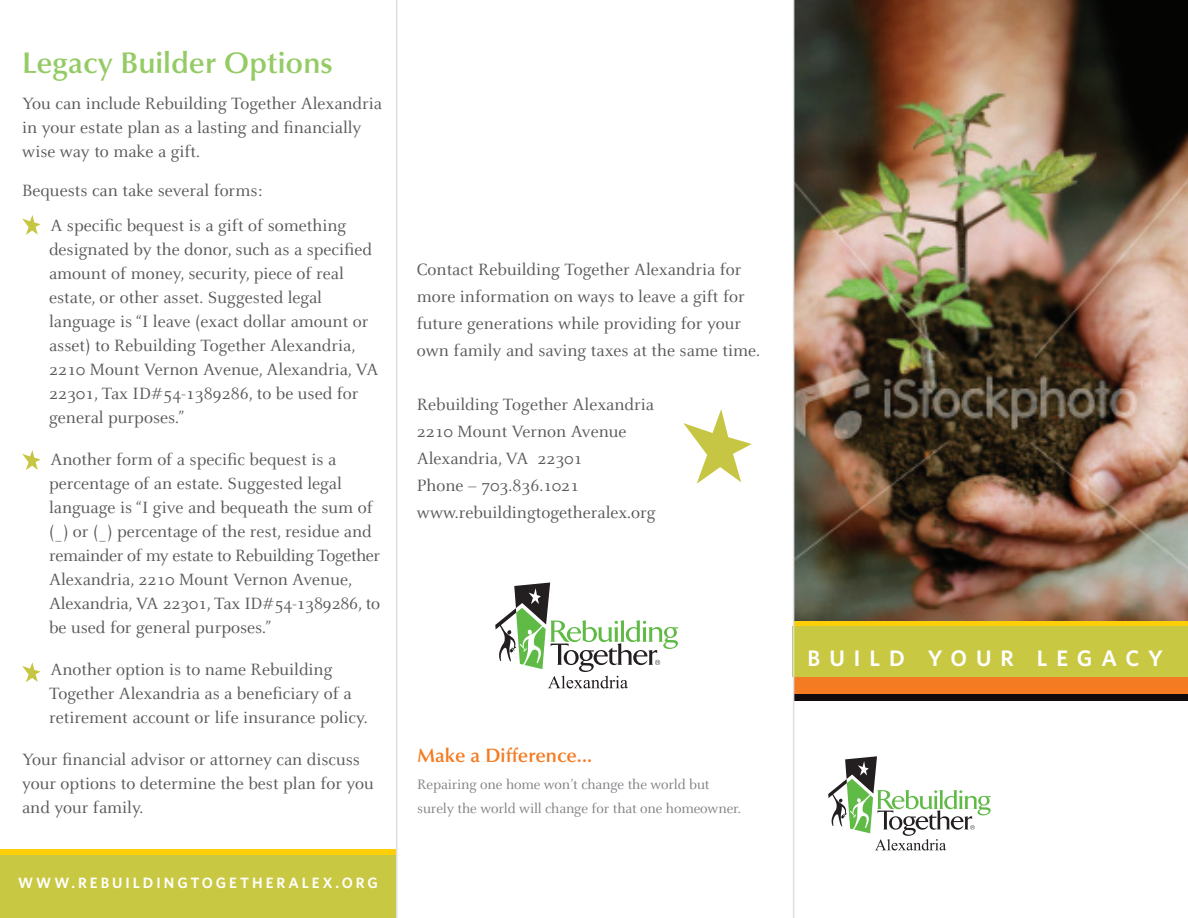
<style>
.page{position:relative;width:1188px;height:918px;background:#fff}
.page>*{position:absolute;margin:0;border:0;box-sizing:border-box;transform-origin:0 0}
.t1{font:600 30px "Optima";color:#94cb64}
.t2{font:600 22.5px "Whitney";letter-spacing:.4em;color:#fff}
.t3{font:600 19.5px "Optima";color:#f47b21}
.t4{font:18px/24px "Celeste";color:#57585a}
.t5{font:15px/24px "Celeste";letter-spacing:-.01em;color:#808285}
.t6{font:600 15px "Whitney";letter-spacing:.2em;color:#fff}
</style>
<div class="page">
<div style="left:0;top:850px;width:396px;height:68px;background:linear-gradient(to right,#fece08,#fece08)"></div>
<div style="left:794px;top:650px;width:394px;height:50px;background:#110a0c"></div>
<img style="left:794px;top:0;width:394px;height:621px">
<div style="left:794px;top:644px;width:394px;height:50px;background:#f47b21"></div>
<div style="left:794px;top:621px;width:394px;height:50px;background:linear-gradient(to right,#fece08,#fece08)"></div>
<div style="left:793px;top:627px;width:395px;height:50px;background:#c9c843"></div>
<svg style="left:683px;top:409px;width:69px;height:75px"></svg>
<svg style="left:828px;top:756px;width:163px;height:94px"></svg>
<svg style="left:495px;top:583px;width:183px;height:105px"></svg>
<div style="left:0;top:856px;width:396px;height:62px;background:#c9c843"></div>
<svg style="left:22px;top:215px;width:19px;height:20px"></svg>
<svg style="left:22px;top:450px;width:19px;height:20px"></svg>
<svg style="left:22px;top:662px;width:19px;height:20px"></svg>
<hr style="left:396px;top:0;width:1px;height:918px;background:#dddee0">
<hr style="left:793px;top:0;width:1px;height:918px;background:#dddee0">
<h1 class="t1" style="left:22px;top:46px;width:312px">Legacy Builder Options</h1>
<p class="t4" style="left:22px;top:92px;width:361px">You can include Rebuilding Together Alexandria in your estate plan as a lasting and financially wise way to make a gift.</p>
<p class="t4" style="left:50px;top:174px;width:297px;line-height:34.5px;text-indent:-28px">Bequests can take several forms:<br>A specific bequest is a gift of something</p>
<p class="t4" style="left:49px;top:238px;width:331px">designated by the donor, such as a specified amount of money, security, piece of real estate, or other asset. Suggested legal language is “I leave (exact dollar amount or asset) to Rebuilding Together Alexandria, 2210 Mount Vernon Avenue, Alexandria, VA 22301, Tax ID#54-1389286, to be used for general purposes.”</p>
<p class="t4" style="left:49px;top:448px;width:333px">Another form of a specific bequest is a percentage of an estate. Suggested legal language is “I give and bequeath the sum of (_) or (_) percentage of the rest, residue and remainder of my estate to Rebuilding Together Alexandria, 2210 Mount Vernon Avenue, Alexandria, VA 22301, Tax ID#54-1389286, to be used for general purposes.”</p>
<p class="t4" style="left:49px;top:658px;width:320px">Another option is to name Rebuilding<br>Together Alexandria as a beneficiary of a retirement account or life insurance policy.</p>
<p class="t4" style="left:22px;top:747px;width:353px">Your financial advisor or attorney can discuss your options to determine the best plan for you and your family.</p>
<p class="t6" style="left:18px;top:873px;width:361px">WWW.REB UILDINGTOGETHERALEX.ORG</p>
<p class="t4" style="left:417px;top:257px;width:345px;line-height:27px">Contact Rebuilding Together Alexandria for more information on ways to leave a gift for future generations while providing for your own family and saving taxes at the same time.</p>
<p class="t4" style="left:417px;top:392px;width:240px;line-height:27px">Rebuilding Together Alexandria<br>2210 Mount Vernon Avenue<br>Alexandria, VA 22301<br>Phone – 703.836.1021 www.rebuildingtogetheralex.org</p>
<p class="t3" style="left:417px;top:745px;width:176px">Make a Difference...</p>
<p class="t5" style="left:417px;top:772px;width:325px">Repairing one home won’t change the world but surely the world will change for that one homeowner.</p>
<p class="t2" style="left:808px;top:643px;width:356px">BUILD YOUR LEGACY</p>
</div>
